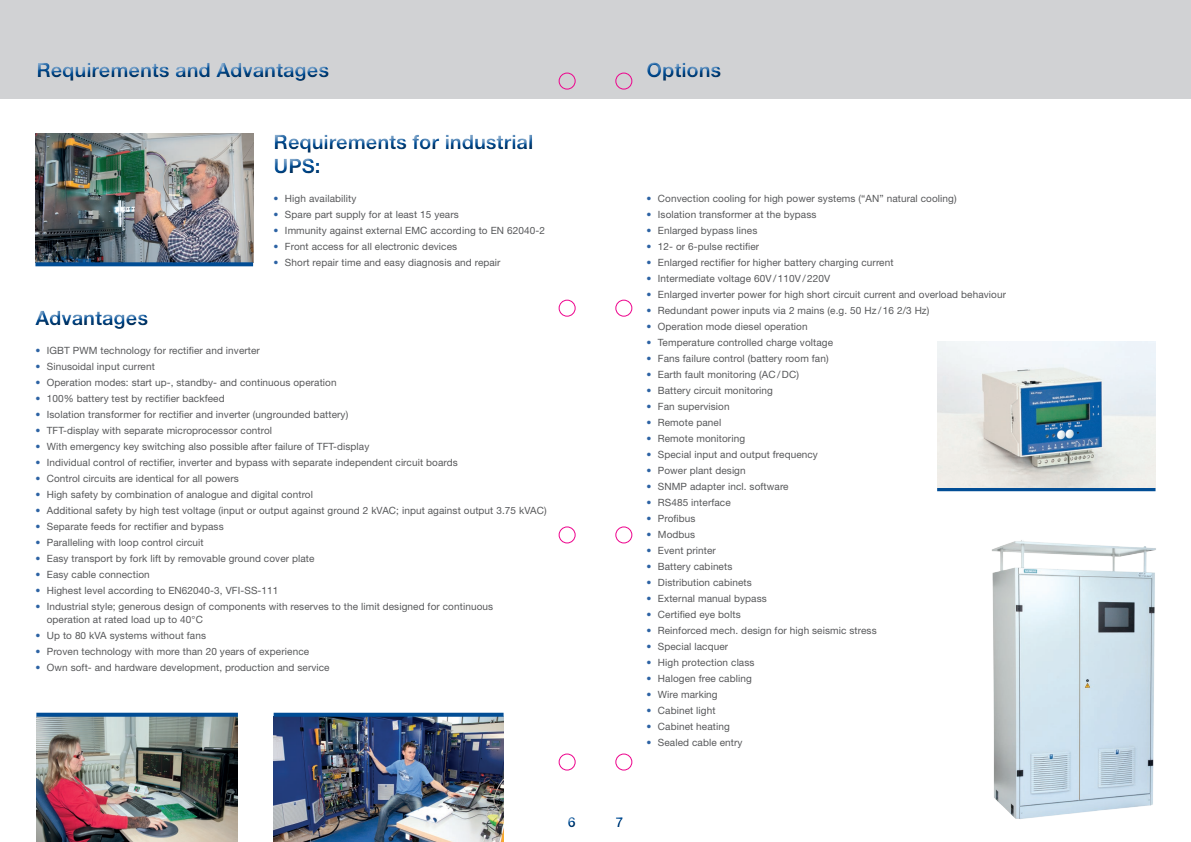
<style>
.page{position:relative;width:1191px;height:842px;background:#fff}
.page>*{position:absolute;margin:0;border:0;box-sizing:border-box;transform-origin:0 0}
.t1{font:700 20px/24px "Helvetica Neue";color:#014d95}
.t2{font:700 14px "Helvetica Neue";color:#014d95}
.t3{font:10px/13px "Helvetica Neue";letter-spacing:.01em;color:#57585a}
.s1{color:#2d63a4}
</style>
<div class="page">
<div style="left:0;top:0;width:1191px;height:98px;background:#d1d2d4"></div>
<div style="left:565px;top:813px;width:17px;height:18px;background:#231f20;opacity:.5"></div>
<div style="left:32px;top:306px;width:122px;height:28px;background:#231f20;opacity:.5"></div>
<div style="left:270px;top:130px;width:269px;height:49px;background:#231f20;opacity:.5"></div>
<img style="left:274px;top:717px;width:229px;height:125px">
<img style="left:36px;top:717px;width:202px;height:125px">
<img style="left:35px;top:134px;width:218px;height:128px">
<svg style="left:35px;top:262px;width:218px;height:4px"></svg>
<svg style="left:36px;top:713px;width:202px;height:4px"></svg>
<svg style="left:274px;top:713px;width:229px;height:4px"></svg>
<div style="left:32px;top:58px;width:303px;height:30px;background:#231f20;opacity:.5"></div>
<div style="left:642px;top:58px;width:86px;height:30px;background:#231f20;opacity:.5"></div>
<svg style="left:937px;top:487px;width:218px;height:4px"></svg>
<img style="left:992px;top:540px;width:164px;height:279px">
<img style="left:937px;top:342px;width:218px;height:145px">
<div style="left:615px;top:753px;width:17px;height:17px;border:1px solid #ed028c;border-radius:50%"></div>
<div style="left:558px;top:753px;width:17px;height:17px;border:1px solid #ed028c;border-radius:50%"></div>
<div style="left:615px;top:73px;width:17px;height:17px;border:1px solid #ed028c;border-radius:50%"></div>
<div style="left:558px;top:73px;width:17px;height:17px;border:1px solid #ed028c;border-radius:50%"></div>
<div style="left:615px;top:300px;width:17px;height:17px;border:1px solid #ed028c;border-radius:50%"></div>
<div style="left:558px;top:300px;width:17px;height:17px;border:1px solid #ed028c;border-radius:50%"></div>
<div style="left:615px;top:526px;width:17px;height:17px;border:1px solid #ed028c;border-radius:50%"></div>
<div style="left:558px;top:526px;width:17px;height:17px;border:1px solid #ed028c;border-radius:50%"></div>
<h1 class="t1" style="left:36px;top:57px;width:294px">Requirements and Advantages</h1>
<h1 class="t1" style="left:646px;top:57px;width:76px">Options</h1>
<h1 class="t1" style="left:274px;top:130px;width:261px">Requirements for industrial<br>UPS:</h1>
<h1 class="t1" style="left:35px;top:305px;width:114px">Advantages</h1>
<p class="t3" style="left:274px;top:192px;width:84px"><span class="s1">•</span> High availability</p>
<p class="t3" style="left:274px;top:208px;width:187px"><span class="s1">•</span> Spare part supply for at least 15 years</p>
<p class="t3" style="left:274px;top:224px;width:273px"><span class="s1">•</span> Immunity against external EMC according to EN 62040-2</p>
<p class="t3" style="left:274px;top:240px;width:185px"><span class="s1">•</span> Front access for all electronic devices</p>
<p class="t3" style="left:274px;top:256px;width:228px"><span class="s1">•</span> Short repair time and easy diagnosis and repair</p>
<p class="t3" style="left:35px;top:344px;width:226px"><span class="s1">•</span> IGBT PWM technology for rectifier and inverter</p>
<p class="t3" style="left:35px;top:360px;width:121px"><span class="s1">•</span> Sinusoidal input current</p>
<p class="t3" style="left:35px;top:376px;width:303px"><span class="s1">•</span> Operation modes: start up-, standby- and continuous operation</p>
<p class="t3" style="left:35px;top:392px;width:191px"><span class="s1">•</span> 100% battery test by rectifier backfeed</p>
<p class="t3" style="left:35px;top:408px;width:314px"><span class="s1">•</span> Isolation transformer for rectifier and inverter (ungrounded battery)</p>
<p class="t3" style="left:35px;top:424px;width:238px"><span class="s1">•</span> TFT-display with separate microprocessor control</p>
<p class="t3" style="left:35px;top:440px;width:335px"><span class="s1">•</span> With emergency key switching also possible after failure of TFT-display</p>
<p class="t3" style="left:35px;top:456px;width:424px"><span class="s1">•</span> Individual control of rectifier, inverter and bypass with separate independent circuit boards</p>
<p class="t3" style="left:35px;top:472px;width:205px"><span class="s1">•</span> Control circuits are identical for all powers</p>
<p class="t3" style="left:35px;top:488px;width:279px"><span class="s1">•</span> High safety by combination of analogue and digital control</p>
<p class="t3" style="left:35px;top:504px;width:513px"><span class="s1">•</span> Additional safety by high test voltage (input or output against ground 2 kVAC; input against output 3.75 kVAC)</p>
<p class="t3" style="left:35px;top:520px;width:190px"><span class="s1">•</span> Separate feeds for rectifier and bypass</p>
<p class="t3" style="left:35px;top:536px;width:170px"><span class="s1">•</span> Paralleling with loop control circuit</p>
<p class="t3" style="left:35px;top:552px;width:281px"><span class="s1">•</span> Easy transport by fork lift by removable ground cover plate</p>
<p class="t3" style="left:35px;top:568px;width:116px"><span class="s1">•</span> Easy cable connection</p>
<p class="t3" style="left:35px;top:584px;width:244px"><span class="s1">•</span> Highest level according to EN62040-3, VFI-SS-111</p>
<p class="t3" style="left:47px;top:600px;width:448px;text-indent:-11px"><span class="s1">•</span> Industrial style; generous design of components with reserves to the limit designed for continuous operation at rated load up to 40°C</p>
<p class="t3" style="left:35px;top:629px;width:172px"><span class="s1">•</span> Up to 80 kVA systems without fans</p>
<p class="t3" style="left:35px;top:645px;width:275px"><span class="s1">•</span> Proven technology with more than 20 years of experience</p>
<p class="t3" style="left:35px;top:661px;width:296px"><span class="s1">•</span> Own soft- and hardware development, production and service</p>
<p class="t3" style="left:646px;top:192px;width:312px"><span class="s1">•</span> Convection cooling for high power systems (“AN” natural cooling)</p>
<p class="t3" style="left:646px;top:208px;width:171px"><span class="s1">•</span> Isolation transformer at the bypass</p>
<p class="t3" style="left:646px;top:224px;width:112px"><span class="s1">•</span> Enlarged bypass lines</p>
<p class="t3" style="left:646px;top:240px;width:114px"><span class="s1">•</span> 12- or 6-pulse rectifier</p>
<p class="t3" style="left:646px;top:256px;width:248px"><span class="s1">•</span> Enlarged rectifier for higher battery charging current</p>
<p class="t3" style="left:646px;top:272px;width:185px"><span class="s1">•</span> Intermediate voltage 60V/ 110V/ 220V</p>
<p class="t3" style="left:646px;top:288px;width:361px"><span class="s1">•</span> Enlarged inverter power for high short circuit current and overload behaviour</p>
<p class="t3" style="left:646px;top:304px;width:284px"><span class="s1">•</span> Redundant power inputs via 2 mains (e.g. 50 Hz / 16 2/3 Hz)</p>
<p class="t3" style="left:646px;top:320px;width:163px"><span class="s1">•</span> Operation mode diesel operation</p>
<p class="t3" style="left:646px;top:336px;width:188px"><span class="s1">•</span> Temperature controlled charge voltage</p>
<p class="t3" style="left:646px;top:352px;width:184px"><span class="s1">•</span> Fans failure control (battery room fan)</p>
<p class="t3" style="left:646px;top:368px;width:154px"><span class="s1">•</span> Earth fault monitoring (AC / DC)</p>
<p class="t3" style="left:646px;top:384px;width:128px"><span class="s1">•</span> Battery circuit monitoring</p>
<p class="t3" style="left:646px;top:400px;width:85px"><span class="s1">•</span> Fan supervision</p>
<p class="t3" style="left:646px;top:416px;width:76px"><span class="s1">•</span> Remote panel</p>
<p class="t3" style="left:646px;top:432px;width:100px"><span class="s1">•</span> Remote monitoring</p>
<p class="t3" style="left:646px;top:448px;width:173px"><span class="s1">•</span> Special input and output frequency</p>
<p class="t3" style="left:646px;top:464px;width:101px"><span class="s1">•</span> Power plant design</p>
<p class="t3" style="left:646px;top:480px;width:144px"><span class="s1">•</span> SNMP adapter incl. software</p>
<p class="t3" style="left:646px;top:496px;width:86px"><span class="s1">•</span> RS485 interface</p>
<p class="t3" style="left:646px;top:512px;width:50px"><span class="s1">•</span> Profibus</p>
<p class="t3" style="left:646px;top:528px;width:50px"><span class="s1">•</span> Modbus</p>
<p class="t3" style="left:646px;top:544px;width:71px"><span class="s1">•</span> Event printer</p>
<p class="t3" style="left:646px;top:560px;width:87px"><span class="s1">•</span> Battery cabinets</p>
<p class="t3" style="left:646px;top:576px;width:107px"><span class="s1">•</span> Distribution cabinets</p>
<p class="t3" style="left:646px;top:592px;width:122px"><span class="s1">•</span> External manual bypass</p>
<p class="t3" style="left:646px;top:608px;width:96px"><span class="s1">•</span> Certified eye bolts</p>
<p class="t3" style="left:646px;top:624px;width:232px"><span class="s1">•</span> Reinforced mech. design for high seismic stress</p>
<p class="t3" style="left:646px;top:640px;width:83px"><span class="s1">•</span> Special lacquer</p>
<p class="t3" style="left:646px;top:656px;width:109px"><span class="s1">•</span> High protection class</p>
<p class="t3" style="left:646px;top:672px;width:107px"><span class="s1">•</span> Halogen free cabling</p>
<p class="t3" style="left:646px;top:688px;width:73px"><span class="s1">•</span> Wire marking</p>
<p class="t3" style="left:646px;top:704px;width:71px"><span class="s1">•</span> Cabinet light</p>
<p class="t3" style="left:646px;top:720px;width:85px"><span class="s1">•</span> Cabinet heating</p>
<p class="t3" style="left:646px;top:736px;width:98px"><span class="s1">•</span> Sealed cable entry</p>
<h2 class="t2" style="left:568px;top:813px;width:9px">6</h2>
<h2 class="t2" style="left:615px;top:813px;width:9px">7</h2>
</div>
